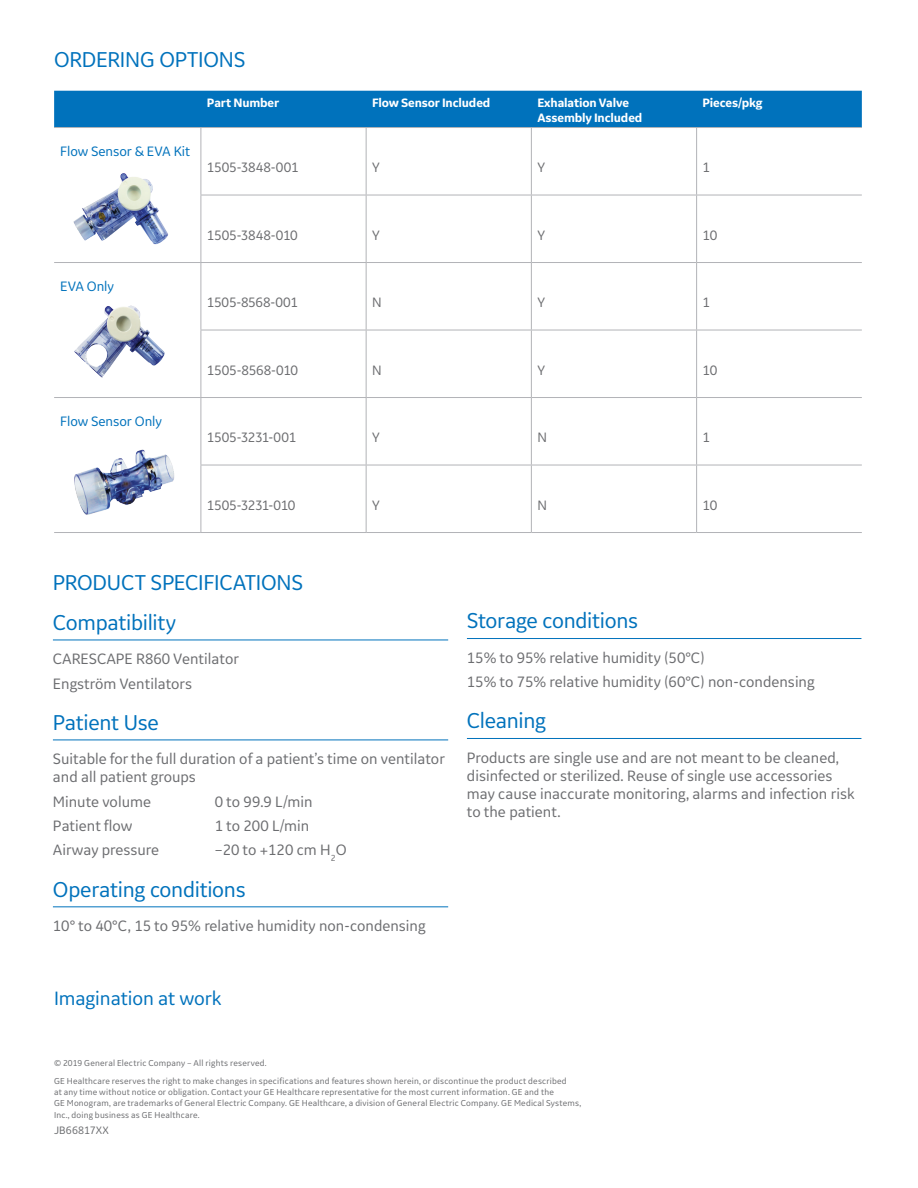
<style>
.page{position:relative;width:918px;height:1188px;background:#fff}
.page>*{position:absolute;margin:0;border:0;box-sizing:border-box;transform-origin:0 0}
._15pt_16-topic_head{font:22.5px "GE Inspira Sans";letter-spacing:-.015em;color:#0072bc}
._15pt_16-body_subhea{font:22.5px "GE Inspira Sans";letter-spacing:-.01em;color:#0072bc}
._13_5pt_15-quote_and{font:20.25px "GE Inspira Sans";letter-spacing:-.005em;color:#0072bc}
._10pt_13-spec_non-in{font:15.75px/18px "GE Inspira Sans";color:#6c6d70}
.Table_Copy{font:14.25px "GE Inspira Sans";letter-spacing:-.015em;color:#6c6d70}
.Table_Copy-2{font:14.25px "GE Inspira Sans";letter-spacing:-.005em;color:#0072bc}
.Table_Copy-3{font:700 12.75px/15px "GE Inspira Sans";letter-spacing:-.01em;color:#fff}
._7_5pt_11-collateral{font:11.25px "GE Inspira Sans";letter-spacing:.015em;color:#6c6d70}
._6pt_7_5-legal_footn{font:9px/11.2px "GE Inspira Sans";letter-spacing:.02em;color:#6c6d70}
</style>
<div class="page">
<div style="left:54px;top:91px;width:808px;height:36px;background:#0072bc"></div>
<hr style="left:54px;top:127px;width:147px;height:1px;background:#b2b3b7">
<hr style="left:366px;top:127px;width:165px;height:1px;background:#b2b3b7">
<hr style="left:531px;top:127px;width:166px;height:1px;background:#b2b3b7">
<hr style="left:697px;top:127px;width:165px;height:1px;background:#b2b3b7">
<hr style="left:366px;top:195px;width:165px;height:1px;background:#b2b3b7">
<hr style="left:531px;top:195px;width:166px;height:1px;background:#b2b3b7">
<hr style="left:697px;top:195px;width:165px;height:1px;background:#b2b3b7">
<hr style="left:54px;top:262px;width:147px;height:1px;background:#b2b3b7">
<hr style="left:366px;top:262px;width:165px;height:1px;background:#b2b3b7">
<hr style="left:531px;top:262px;width:166px;height:1px;background:#b2b3b7">
<hr style="left:697px;top:262px;width:165px;height:1px;background:#b2b3b7">
<hr style="left:366px;top:330px;width:165px;height:1px;background:#b2b3b7">
<hr style="left:531px;top:330px;width:166px;height:1px;background:#b2b3b7">
<hr style="left:697px;top:330px;width:165px;height:1px;background:#b2b3b7">
<hr style="left:54px;top:397px;width:147px;height:1px;background:#b2b3b7">
<hr style="left:366px;top:397px;width:165px;height:1px;background:#b2b3b7">
<hr style="left:531px;top:397px;width:166px;height:1px;background:#b2b3b7">
<hr style="left:697px;top:397px;width:165px;height:1px;background:#b2b3b7">
<hr style="left:366px;top:465px;width:165px;height:1px;background:#b2b3b7">
<hr style="left:531px;top:465px;width:166px;height:1px;background:#b2b3b7">
<hr style="left:697px;top:465px;width:165px;height:1px;background:#b2b3b7">
<hr style="left:54px;top:532px;width:147px;height:1px;background:#b2b3b7">
<hr style="left:366px;top:532px;width:165px;height:1px;background:#b2b3b7">
<hr style="left:531px;top:532px;width:166px;height:1px;background:#b2b3b7">
<hr style="left:697px;top:532px;width:165px;height:1px;background:#b2b3b7">
<hr style="left:201px;top:127px;width:165px;height:1px;background:#b2b3b7">
<hr style="left:201px;top:195px;width:165px;height:1px;background:#b2b3b7">
<hr style="left:201px;top:262px;width:165px;height:1px;background:#b2b3b7">
<hr style="left:201px;top:330px;width:165px;height:1px;background:#b2b3b7">
<hr style="left:201px;top:397px;width:165px;height:1px;background:#b2b3b7">
<hr style="left:201px;top:465px;width:165px;height:1px;background:#b2b3b7">
<hr style="left:201px;top:532px;width:165px;height:1px;background:#b2b3b7">
<hr style="left:201px;top:128px;width:1px;height:67px;background:#b2b3b7">
<hr style="left:366px;top:128px;width:1px;height:67px;background:#b2b3b7">
<hr style="left:531px;top:128px;width:1px;height:67px;background:#b2b3b7">
<hr style="left:696px;top:128px;width:1px;height:67px;background:#b2b3b7">
<hr style="left:201px;top:195px;width:1px;height:67px;background:#b2b3b7">
<hr style="left:366px;top:195px;width:1px;height:67px;background:#b2b3b7">
<hr style="left:531px;top:195px;width:1px;height:67px;background:#b2b3b7">
<hr style="left:696px;top:195px;width:1px;height:67px;background:#b2b3b7">
<hr style="left:201px;top:263px;width:1px;height:67px;background:#b2b3b7">
<hr style="left:366px;top:263px;width:1px;height:67px;background:#b2b3b7">
<hr style="left:531px;top:263px;width:1px;height:67px;background:#b2b3b7">
<hr style="left:696px;top:263px;width:1px;height:67px;background:#b2b3b7">
<hr style="left:201px;top:330px;width:1px;height:67px;background:#b2b3b7">
<hr style="left:366px;top:330px;width:1px;height:67px;background:#b2b3b7">
<hr style="left:531px;top:330px;width:1px;height:67px;background:#b2b3b7">
<hr style="left:696px;top:330px;width:1px;height:67px;background:#b2b3b7">
<hr style="left:201px;top:398px;width:1px;height:67px;background:#b2b3b7">
<hr style="left:366px;top:398px;width:1px;height:67px;background:#b2b3b7">
<hr style="left:531px;top:398px;width:1px;height:67px;background:#b2b3b7">
<hr style="left:696px;top:398px;width:1px;height:67px;background:#b2b3b7">
<hr style="left:201px;top:465px;width:1px;height:67px;background:#b2b3b7">
<hr style="left:366px;top:465px;width:1px;height:67px;background:#b2b3b7">
<hr style="left:531px;top:465px;width:1px;height:67px;background:#b2b3b7">
<hr style="left:696px;top:465px;width:1px;height:67px;background:#b2b3b7">
<img style="left:73px;top:173px;width:95px;height:72px">
<img style="left:74px;top:449px;width:101px;height:66px">
<img style="left:74px;top:305px;width:91px;height:73px">
<hr style="left:53px;top:640px;width:395px;height:1px;background:#0072bc">
<hr style="left:53px;top:740px;width:395px;height:1px;background:#0072bc">
<hr style="left:53px;top:906px;width:395px;height:1px;background:#0072bc">
<hr style="left:467px;top:638px;width:394px;height:1px;background:#0072bc">
<hr style="left:467px;top:738px;width:394px;height:1px;background:#0072bc">
<p class="_15pt_16-body_subhea" style="left:54px;top:46px;width:193px">ORDERING OPTIONS</p>
<p class="Table_Copy-2" style="left:60px;top:142px;width:132px">Flow Sensor &amp; EVA Kit</p>
<p class="Table_Copy-3" style="left:207px;top:94px;width:74px">Part Number</p>
<p class="Table_Copy-3" style="left:372px;top:94px;width:120px">Flow Sensor Included</p>
<p class="Table_Copy-3" style="left:537px;top:94px;width:107px">Exhalation Valve<br>Assembly Included</p>
<p class="Table_Copy-3" style="left:703px;top:94px;width:61px">Pieces/pkg</p>
<p class="Table_Copy" style="left:207px;top:159px;width:93px">1505-3848-001</p>
<p class="Table_Copy" style="left:372px;top:159px;width:9px">Y</p>
<p class="Table_Copy" style="left:537px;top:159px;width:9px">Y</p>
<p class="Table_Copy" style="left:703px;top:159px;width:9px">1</p>
<p class="Table_Copy-2" style="left:60px;top:277px;width:55px">EVA Only</p>
<p class="Table_Copy" style="left:207px;top:226px;width:92px">1505-3848-010</p>
<p class="Table_Copy" style="left:372px;top:226px;width:9px">Y</p>
<p class="Table_Copy" style="left:537px;top:226px;width:9px">Y</p>
<p class="Table_Copy" style="left:703px;top:226px;width:16px">10</p>
<p class="Table_Copy" style="left:207px;top:294px;width:93px">1505-8568-001</p>
<p class="Table_Copy" style="left:372px;top:294px;width:11px">N</p>
<p class="Table_Copy" style="left:537px;top:294px;width:9px">Y</p>
<p class="Table_Copy" style="left:703px;top:294px;width:9px">1</p>
<p class="Table_Copy-2" style="left:60px;top:412px;width:103px">Flow Sensor Only</p>
<p class="Table_Copy" style="left:207px;top:361px;width:93px">1505-8568-010</p>
<p class="Table_Copy" style="left:372px;top:361px;width:11px">N</p>
<p class="Table_Copy" style="left:537px;top:361px;width:9px">Y</p>
<p class="Table_Copy" style="left:703px;top:361px;width:16px">10</p>
<p class="Table_Copy" style="left:207px;top:429px;width:91px">1505-3231-001</p>
<p class="Table_Copy" style="left:372px;top:429px;width:9px">Y</p>
<p class="Table_Copy" style="left:537px;top:429px;width:11px">N</p>
<p class="Table_Copy" style="left:703px;top:429px;width:9px">1</p>
<p class="Table_Copy" style="left:207px;top:496px;width:90px">1505-3231-010</p>
<p class="Table_Copy" style="left:372px;top:496px;width:9px">Y</p>
<p class="Table_Copy" style="left:537px;top:496px;width:11px">N</p>
<p class="Table_Copy" style="left:703px;top:496px;width:16px">10</p>
<p class="_15pt_16-body_subhea" style="left:53px;top:568px;width:252px">PRODUCT SPECIFICATIONS</p>
<p class="_15pt_16-topic_head" style="left:53px;top:608px;width:125px">Compatibility</p>
<p class="_10pt_13-spec_non-in" style="left:53px;top:649px;width:188px">CARESCAPE R860 Ventilator</p>
<p class="_10pt_13-spec_non-in" style="left:53px;top:674px;width:141px">Engström Ventilators</p>
<p class="_15pt_16-topic_head" style="left:53px;top:708px;width:108px">Patient Use</p>
<p class="_10pt_13-spec_non-in" style="left:53px;top:749px;width:394px">Suitable for the full duration of a patient’s time on ventilator and all patient groups</p>
<p class="_10pt_13-spec_non-in" style="left:53px;top:792px;width:100px">Minute volume</p>
<p class="_10pt_13-spec_non-in" style="left:215px;top:792px;width:99px">0 to 99.9 L/min</p>
<p class="_10pt_13-spec_non-in" style="left:53px;top:816px;width:81px">Patient flow</p>
<p class="_10pt_13-spec_non-in" style="left:215px;top:816px;width:96px">1 to 200 L/min</p>
<p class="_10pt_13-spec_non-in" style="left:53px;top:841px;width:108px">Airway pressure</p>
<p class="_10pt_13-spec_non-in" style="left:215px;top:841px;width:133px">–20 to +120 cm H<sub>2</sub>O</p>
<p class="_15pt_16-topic_head" style="left:53px;top:875px;width:194px">Operating conditions</p>
<p class="_10pt_13-spec_non-in" style="left:53px;top:916px;width:374px">10° to 40°C, 15 to 95% relative humidity non-condensing</p>
<p class="_15pt_16-topic_head" style="left:467px;top:607px;width:173px">Storage conditions</p>
<p class="_10pt_13-spec_non-in" style="left:467px;top:648px;width:239px">15% to 95% relative humidity (50°C)</p>
<p class="_10pt_13-spec_non-in" style="left:467px;top:672px;width:349px">15% to 75% relative humidity (60°C) non-condensing</p>
<p class="_15pt_16-topic_head" style="left:467px;top:707px;width:81px">Cleaning</p>
<p class="_10pt_13-spec_non-in" style="left:467px;top:748px;width:389px">Products are single use and are not meant to be cleaned, disinfected or sterilized. Reuse of single use accessories may cause inaccurate monitoring, alarms and infection risk to the patient.</p>
<p class="_13_5pt_15-quote_and" style="left:54px;top:986px;width:169px">Imagination at work</p>
<p class="_6pt_7_5-legal_footn" style="left:54px;top:1057px;width:214px">© 2019 General Electric Company – All rights reserved.</p>
<p class="_6pt_7_5-legal_footn" style="left:54px;top:1075px;width:529px">GE Healthcare reserves the right to make changes in specifications and features shown herein, or discontinue the product described<br>at any time without notice or obligation. Contact your GE Healthcare representative for the most current information. GE and the<br>GE Monogram, are trademarks of General Electric Company. GE Healthcare, a division of General Electric Company. GE Medical Systems, Inc., doing business as GE Healthcare.</p>
<p class="_7_5pt_11-collateral" style="left:54px;top:1123px;width:56px">JB66817XX</p>
</div>
